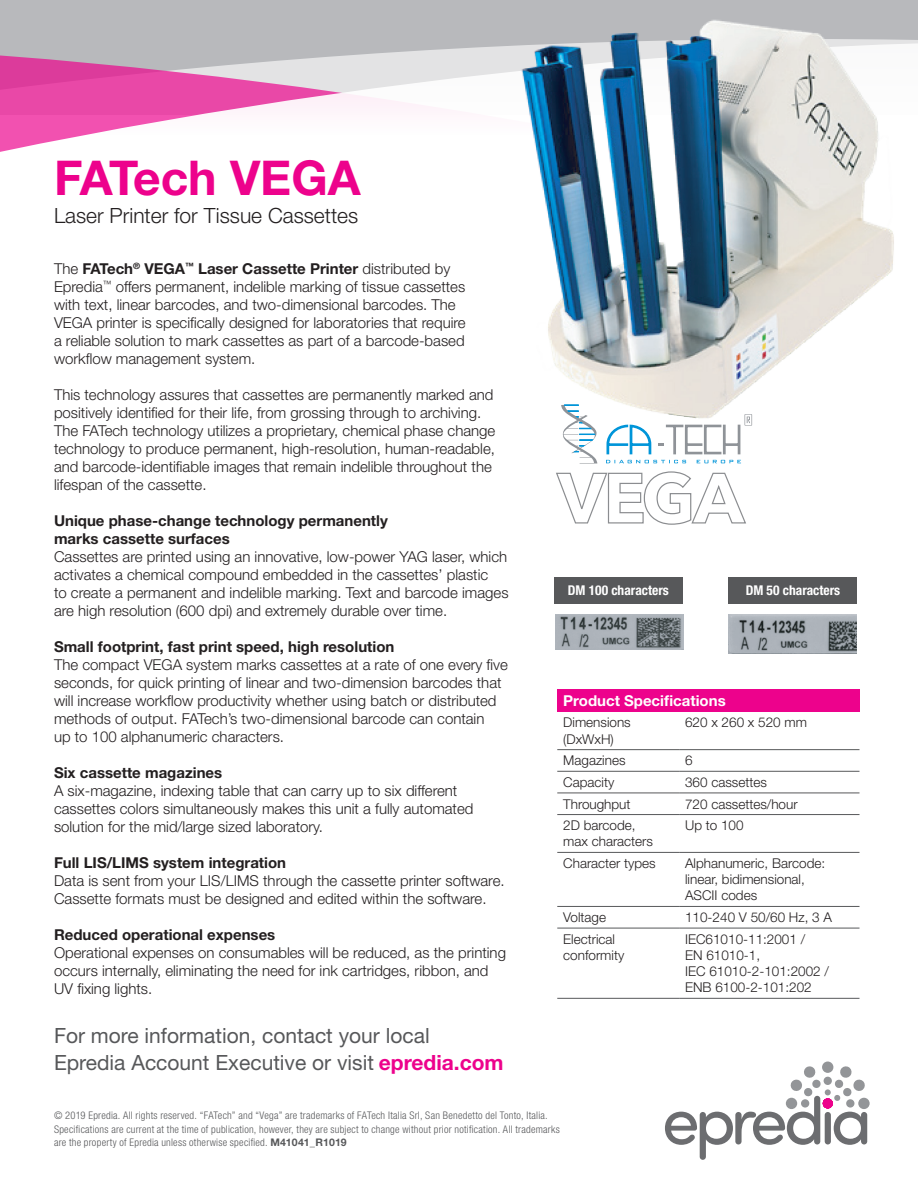
<style>
.page{position:relative;width:918px;height:1188px;background:#fff}
.page>*{position:absolute;margin:0;border:0;box-sizing:border-box;transform-origin:0 0}
.t1{font:700 48px "Helvetica Neue LT Std";color:#ed028c}
.t2{font:21px/27px "Helvetica Neue LT Std";color:#57585a}
.t3{font:300 21px "Helvetica Neue LT Std";color:#231f20}
.t4{font:300 15px/18px "Helvetica Neue LT Std";color:#231f20}
.t5{font:700 15px/18px "Helvetica Neue LT Std";color:#231f20}
.t6{font:700 15px "Helvetica Neue LT Std";color:#fff}
.t7{font:300 13.5px/16.2px "Helvetica Neue LT Std";color:#231f20}
.t8{font:700 condensed 13.5px "Helvetica Neue LT Std";color:#fff}
.t9{font:300 condensed 10.5px/13.5px "Helvetica Neue LT Std";letter-spacing:.025em;color:#57585a}
.s1{font-weight:700}
.s2{font-weight:700;color:#ed028c}
.s3{font-weight:700;font-stretch:normal}
</style>
<div class="page">
<div style="left:0;top:0;width:918px;height:115px;background:#b8b9bc"></div>
<svg style="left:0;top:46px;width:499px;height:106px"></svg>
<svg style="left:858px;top:1098px;width:12px;height:11px"></svg>
<div style="left:822px;top:1062px;width:11px;height:11px;background:#939598;border-radius:50%"></div>
<svg style="left:665px;top:1066px;width:202px;height:94px"></svg>
<img style="left:499px;top:20px;width:419px;height:444px">
<svg style="left:561px;top:405px;width:36px;height:59px"></svg>
<svg style="left:606px;top:414px;width:146px;height:49px"></svg>
<svg style="left:556px;top:471px;width:190px;height:54px"></svg>
<div style="left:557px;top:689px;width:303px;height:23px;background:#ed028c"></div>
<hr style="left:557px;top:749px;width:122px;height:1px;background:#57585a">
<hr style="left:679px;top:749px;width:181px;height:1px;background:#57585a">
<hr style="left:557px;top:771px;width:122px;height:1px;background:#57585a">
<hr style="left:679px;top:771px;width:181px;height:1px;background:#57585a">
<hr style="left:557px;top:793px;width:122px;height:1px;background:#57585a">
<hr style="left:679px;top:793px;width:181px;height:1px;background:#57585a">
<hr style="left:557px;top:814px;width:122px;height:1px;background:#57585a">
<hr style="left:679px;top:814px;width:181px;height:1px;background:#57585a">
<hr style="left:557px;top:852px;width:122px;height:1px;background:#57585a">
<hr style="left:679px;top:852px;width:181px;height:1px;background:#57585a">
<hr style="left:557px;top:906px;width:122px;height:1px;background:#57585a">
<hr style="left:679px;top:906px;width:181px;height:1px;background:#57585a">
<hr style="left:557px;top:928px;width:122px;height:1px;background:#57585a">
<hr style="left:679px;top:928px;width:181px;height:1px;background:#57585a">
<hr style="left:557px;top:998px;width:122px;height:1px;background:#57585a">
<hr style="left:679px;top:998px;width:181px;height:1px;background:#57585a">
<div style="left:554px;top:577px;width:129px;height:27px;background:#57585a"></div>
<img style="left:556px;top:615px;width:128px;height:34px">
<img style="left:729px;top:615px;width:128px;height:38px">
<div style="left:729px;top:577px;width:128px;height:27px;background:#57585a"></div>
<h1 class="t1" style="left:54px;top:148px;width:308px">FATech VEGA</h1>
<h2 class="t3" style="left:54px;top:203px;width:306px">Laser Printer for Tissue Cassettes</h2>
<p class="t4" style="left:54px;top:259px;width:413px">The <span class="s1">FATech</span><sup>®</sup> <span class="s1">VEGA</span><sup>™</sup> <span class="s1">Laser Cassette Printer</span> distributed by Epredia<sup>™</sup> offers permanent, indelible marking of tissue cassettes with text, linear barcodes, and two-dimensional barcodes. The VEGA printer is specifically designed for laboratories that require a reliable solution to mark cassettes as part of a barcode-based workflow management system.</p>
<p class="t4" style="left:54px;top:385px;width:443px">This technology assures that cassettes are permanently marked and positively identified for their life, from grossing through to archiving.<br>The FATech technology utilizes a proprietary, chemical phase change technology to produce permanent, high-resolution, human-readable, and barcode-identifiable images that remain indelible throughout the lifespan of the cassette.</p>
<p class="t5" style="left:54px;top:511px;width:335px">Unique phase-change technology permanently marks cassette surfaces</p>
<p class="t4" style="left:54px;top:547px;width:456px">Cassettes are printed using an innovative, low-power YAG laser, which activates a chemical compound embedded in the cassettes’ plastic<br>to create a permanent and indelible marking. Text and barcode images are high resolution (600 dpi) and extremely durable over time.</p>
<p class="t5" style="left:54px;top:637px;width:342px">Small footprint, fast print speed, high resolution</p>
<p class="t4" style="left:54px;top:655px;width:456px">The compact VEGA system marks cassettes at a rate of one every five seconds, for quick printing of linear and two-dimension barcodes that will increase workflow productivity whether using batch or distributed methods of output. FATech’s two-dimensional barcode can contain<br>up to 100 alphanumeric characters.</p>
<p class="t5" style="left:54px;top:763px;width:170px">Six cassette magazines</p>
<p class="t4" style="left:54px;top:781px;width:421px">A six-magazine, indexing table that can carry up to six different cassettes colors simultaneously makes this unit a fully automated solution for the mid/large sized laboratory.</p>
<p class="t5" style="left:54px;top:853px;width:234px">Full LIS/LIMS system integration</p>
<p class="t4" style="left:54px;top:871px;width:452px">Data is sent from your LIS/LIMS through the cassette printer software.<br>Cassette formats must be designed and edited within the software.</p>
<p class="t5" style="left:54px;top:925px;width:223px">Reduced operational expenses</p>
<p class="t4" style="left:54px;top:943px;width:454px">Operational expenses on consumables will be reduced, as the printing occurs internally, eliminating the need for ink cartridges, ribbon, and<br>UV fixing lights.</p>
<p class="t8" style="left:568px;top:582px;width:103px">DM 100 characters</p>
<p class="t8" style="left:746px;top:582px;width:96px">DM 50 characters</p>
<p class="t6" style="left:563px;top:691px;width:164px">Product Specifications</p>
<p class="t7" style="left:563px;top:714px;width:69px">Dimensions (DxWxH)</p>
<p class="t7" style="left:685px;top:714px;width:123px">620 x 260 x 520 mm</p>
<p class="t7" style="left:563px;top:752px;width:64px">Magazines</p>
<p class="t7" style="left:685px;top:752px;width:9px">6</p>
<p class="t7" style="left:563px;top:774px;width:53px">Capacity</p>
<p class="t7" style="left:685px;top:774px;width:83px">360 cassettes</p>
<p class="t7" style="left:563px;top:795px;width:69px">Throughput</p>
<p class="t7" style="left:685px;top:795px;width:114px">720 cassettes/hour</p>
<p class="t7" style="left:563px;top:817px;width:91px">2D barcode, max characters</p>
<p class="t7" style="left:685px;top:817px;width:60px">Up to 100</p>
<p class="t7" style="left:563px;top:855px;width:94px">Character types</p>
<p class="t7" style="left:685px;top:855px;width:142px">Alphanumeric, Barcode: linear, bidimensional,<br>ASCII codes</p>
<p class="t7" style="left:563px;top:909px;width:44px">Voltage</p>
<p class="t7" style="left:685px;top:909px;width:148px">110-240 V 50/60 Hz, 3 A</p>
<p class="t7" style="left:563px;top:931px;width:63px">Electrical conformity</p>
<p class="t7" style="left:685px;top:931px;width:145px">IEC61010-11:2001 /<br>EN 61010-1,<br>IEC 61010-2-101:2002 /<br>ENB 6100-2-101:202</p>
<h2 class="t2" style="left:54px;top:1021px;width:451px">For more information, contact your local<br>Epredia Account Executive or visit <span class="s2">epredia.com</span></h2>
<p class="t9" style="left:54px;top:1108px;width:507px">© 2019 Epredia. All rights reserved. “FATech” and “Vega” are trademarks of FATech Italia Srl, San Benedetto del Tonto, Italia.<br>Specifications are current at the time of publication, however, they are subject to change without prior notification. All trademarks are the property of Epredia unless otherwise specified. <span class="s3">M41041_R1019</span></p>
</div>
